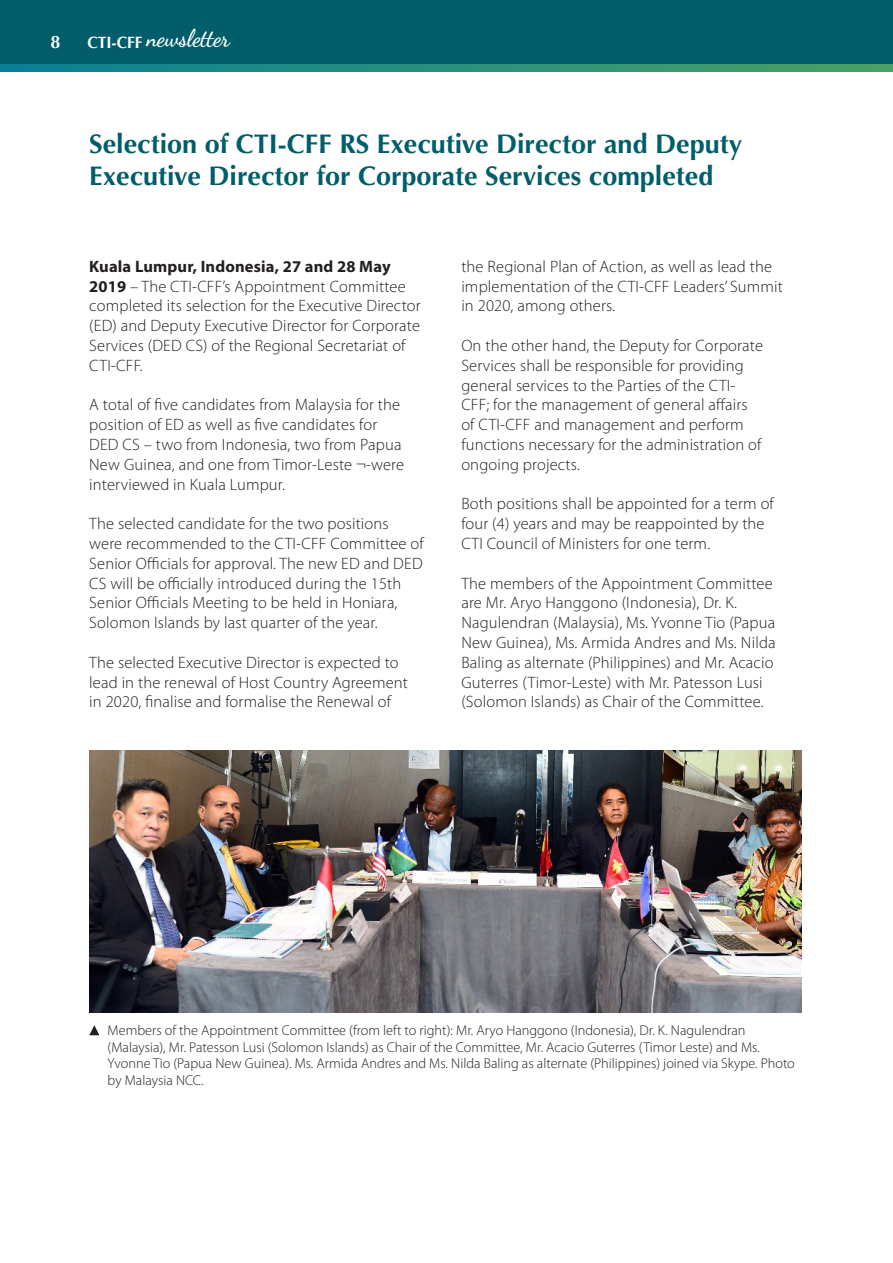
<style>
.page{position:relative;width:893px;height:1263px;background:#fff}
.page>*{position:absolute;margin:0;border:0;box-sizing:border-box;transform-origin:0 0}
.CTINews_-_Heading_1{font:700 27px/32.4px "Optima";color:#005d69}
.t1{font:700 24px "Dancing Script";color:#fff;scale:.94 1}
.t2{font:700 18px "Optima";color:#fff}
.CTINews_-_Body_text{font:300 16.5px/19.8px "Myriad Pro";letter-spacing:.01em;color:#231f20}
.CTINews_-_Body_text-2{font:300 14.25px/16.5px "Myriad Pro";color:#231f20}
.s1{font-weight:700}
</style>
<div class="page">
<div style="left:0;top:48px;width:893px;height:24px;background:linear-gradient(to right,#097f94,#4ba163)"></div>
<div style="left:0;top:0;width:893px;height:63px;background:#005d69"></div>
<svg style="left:89px;top:1025px;width:10px;height:10px"></svg>
<img style="left:89px;top:750px;width:713px;height:263px">
<p class="t2" style="left:51px;top:32px;width:12px">8</p>
<h2 class="t1" style="left:88px;top:20px;width:153px"><sub>CTI-CFF</sub> newsletter</h2>
<p class="CTINews_-_Heading_1" style="left:89px;top:128px;width:654px">Selection of CTI-CFF RS Executive Director and Deputy<br>Executive Director for Corporate Services completed</p>
<p class="CTINews_-_Body_text" style="left:89px;top:256px;width:333px"><span class="s1">Kuala Lumpur, Indonesia, 27 and 28 May 2019</span> – The CTI-CFF’s Appointment Committee completed its selection for the Executive Director (ED) and Deputy Executive Director for Corporate Services (DED CS) of the Regional Secretariat of CTI-CFF.</p>
<p class="CTINews_-_Body_text" style="left:89px;top:395px;width:316px">A total of five candidates from Malaysia for the position of ED as well as five candidates for DED CS – two from Indonesia, two from Papua New Guinea, and one from Timor-Leste ¬-were interviewed in Kuala Lumpur.</p>
<p class="CTINews_-_Body_text" style="left:89px;top:514px;width:336px">The selected candidate for the two positions were recommended to the CTI-CFF Committee of Senior Officials for approval. The new ED and DED CS will be officially introduced during the 15th Senior Officials Meeting to be held in Honiara, Solomon Islands by last quarter of the year.</p>
<p class="CTINews_-_Body_text" style="left:89px;top:652px;width:320px">The selected Executive Director is expected to lead in the renewal of Host Country Agreement in 2020, finalise and formalise the Renewal of</p>
<p class="CTINews_-_Body_text" style="left:461px;top:256px;width:323px">the Regional Plan of Action, as well as lead the implementation of the CTI-CFF Leaders’ Summit in 2020, among others.</p>
<p class="CTINews_-_Body_text" style="left:461px;top:335px;width:303px">On the other hand, the Deputy for Corporate Services shall be responsible for providing general services to the Parties of the CTI-CFF; for the management of general affairs of CTI-CFF and management and perform functions necessary for the administration of ongoing projects.</p>
<p class="CTINews_-_Body_text" style="left:461px;top:494px;width:314px">Both positions shall be appointed for a term of four (4) years and may be reappointed by the<br>CTI Council of Ministers for one term.</p>
<p class="CTINews_-_Body_text" style="left:461px;top:573px;width:316px">The members of the Appointment Committee are Mr. Aryo Hanggono (Indonesia), Dr. K.<br>Nagulendran (Malaysia), Ms. Yvonne Tio (Papua New Guinea), Ms. Armida Andres and Ms. Nilda Baling as alternate (Philippines) and Mr. Acacio Guterres (Timor-Leste) with Mr. Patesson Lusi (Solomon Islands) as Chair of the Committee.</p>
<p class="CTINews_-_Body_text-2" style="left:108px;top:1022px;width:689px">Members of the Appointment Committee (from left to right): Mr. Aryo Hanggono (Indonesia), Dr. K. Nagulendran (Malaysia), Mr. Patesson Lusi (Solomon Islands) as Chair of the Committee, Mr. Acacio Guterres (Timor Leste) and Ms.<br>Yvonne Tio (Papua New Guinea). Ms. Armida Andres and Ms. Nilda Baling as alternate (Philippines) joined via Skype. Photo by Malaysia NCC.</p>
</div>
